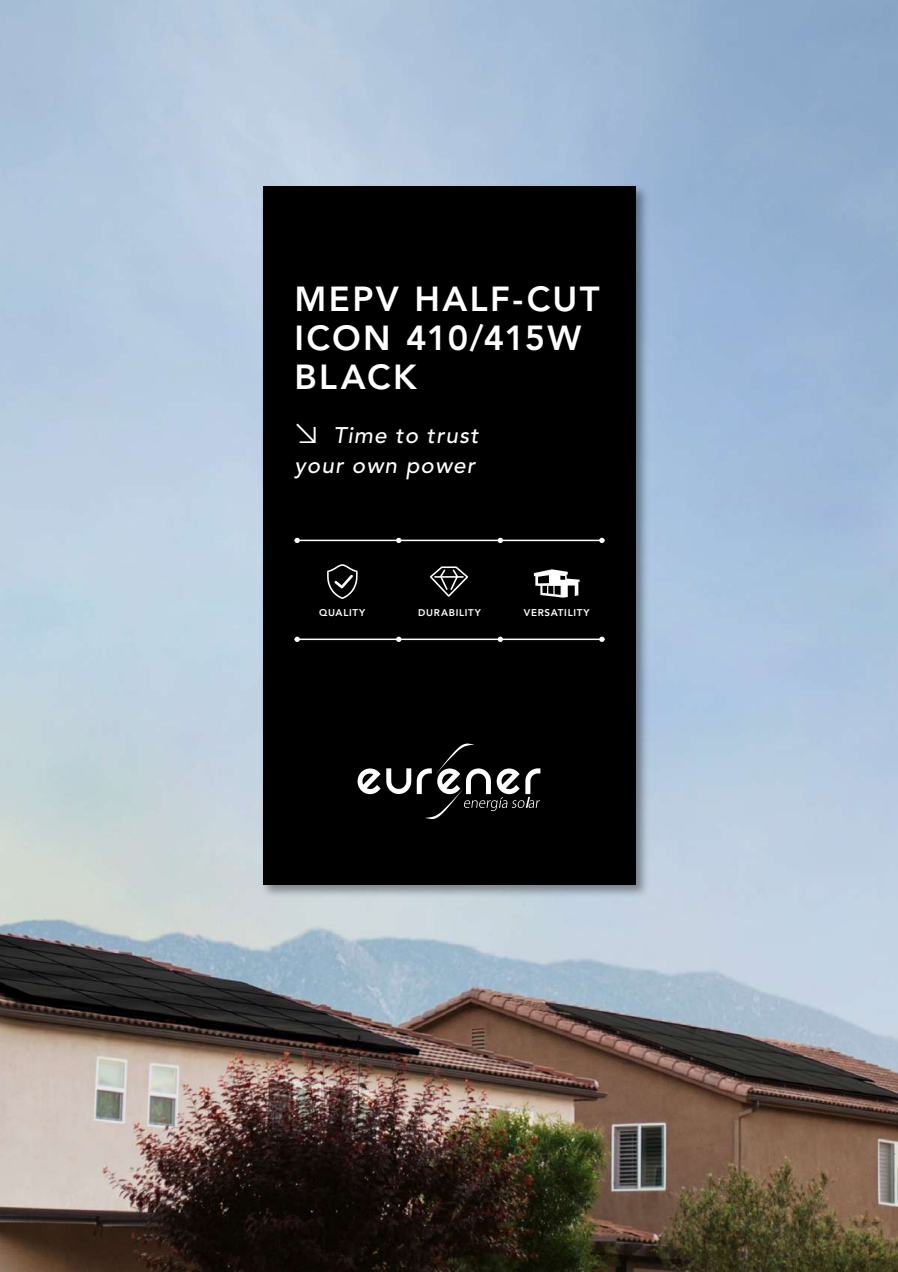
<style>
.page{position:relative;width:898px;height:1272px;background:#fff}
.page>*{position:absolute;margin:0;border:0;box-sizing:border-box;transform-origin:0 0}
.t1{font:800 34.5px/39px "Avenir LT Std";letter-spacing:.07em;color:#fff}
.t2{font:italic 500 22.5px/30px "Avenir LT Std";letter-spacing:.05em;color:#fff}
.t3{font:800 9.75px "Avenir LT Std";letter-spacing:.07em;color:#fff}
.t4{font:800 9.6px "Avenir LT Std";letter-spacing:.07em;color:#fff}
.s1{font-family:"Aeonik";font-weight:300;font-style:normal;font-size:36px}
</style>
<div class="page">
<img style="left:0;top:0;width:897px;height:1271px">
<div style="left:260px;top:183px;width:389px;height:716px;background:#000;opacity:.4"></div>
<div style="left:263px;top:186px;width:372px;height:698px;background:#000"></div>
<hr style="left:294px;top:539px;width:310px;height:2px;background:#fff">
<svg style="left:294px;top:537px;width:6px;height:6px"></svg>
<svg style="left:396px;top:537px;width:5px;height:6px"></svg>
<svg style="left:497px;top:537px;width:6px;height:6px"></svg>
<svg style="left:599px;top:537px;width:5px;height:6px"></svg>
<hr style="left:294px;top:638px;width:310px;height:2px;background:#fff">
<svg style="left:294px;top:636px;width:6px;height:6px"></svg>
<svg style="left:396px;top:636px;width:5px;height:6px"></svg>
<svg style="left:497px;top:636px;width:6px;height:6px"></svg>
<svg style="left:599px;top:636px;width:5px;height:6px"></svg>
<svg style="left:533px;top:569px;width:46px;height:28px"></svg>
<svg style="left:430px;top:566px;width:38px;height:31px"></svg>
<svg style="left:326px;top:539px;width:32px;height:60px"></svg>
<svg style="left:357px;top:768px;width:23px;height:26px"></svg>
<svg style="left:386px;top:743px;width:154px;height:76px"></svg>
<p class="t1" style="left:294px;top:280px;width:306px">MEPV HALF-CUT<br>ICON 410/415W<br>BLACK</p>
<p class="t2" style="left:294px;top:421px;width:185px"><span class="s1">↘</span> Time to trust your own power</p>
<p class="t3" style="left:319px;top:606px;width:48px">QUALITY</p>
<p class="t4" style="left:418px;top:606px;width:64px">DURABILITY</p>
<p class="t3" style="left:523px;top:606px;width:67px">VERSATILITY</p>
</div>
